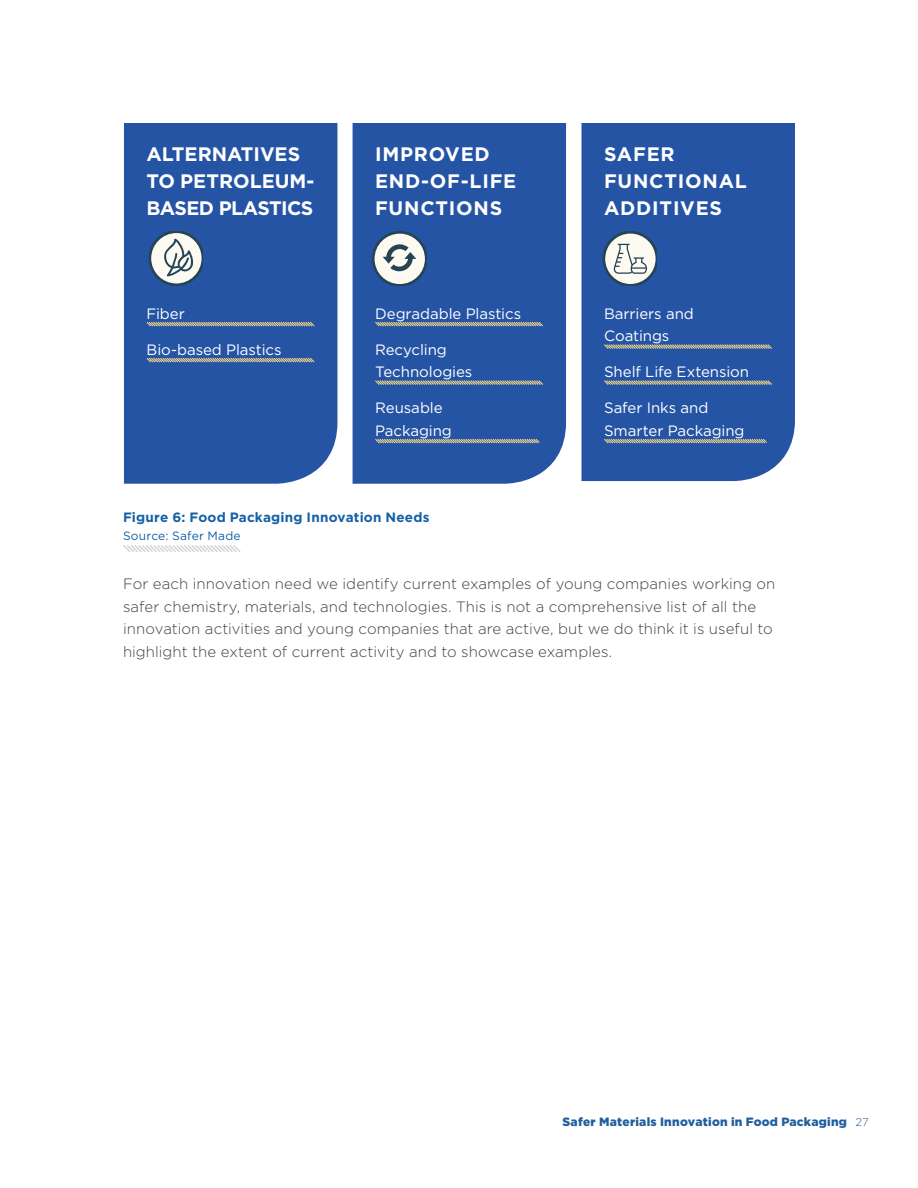
<style>
.page{position:relative;width:918px;height:1188px;background:#fff}
.page>*{position:absolute;margin:0;border:0;box-sizing:border-box;transform-origin:0 0}
.t1{font:700 19.5px/27px "Gotham";letter-spacing:.04em;color:#fff}
.t2{font:700 19.5px/27px "Gotham";color:#fff}
.t3{font:300 15px/22.5px "Gotham";letter-spacing:.005em;color:#404042}
.t4{font:15px/22.5px "Gotham";letter-spacing:-.005em;color:#fff}
.t5{font:700 13.5px "Gotham";letter-spacing:.015em;color:#1460a5}
.t6{font:900 12px "Gotham";letter-spacing:.02em;color:#215e9e}
.t7{font:12px "Gotham";letter-spacing:.02em;color:#1460a5}
.s1{font-weight:300;font-size:11.25px}
</style>
<div class="page">
<svg style="left:123px;top:545px;width:118px;height:7px"></svg>
<div style="left:124px;top:123px;width:214px;height:361px;background:#2654a5"></div>
<div style="left:352px;top:123px;width:215px;height:361px;background:#2654a5"></div>
<div style="left:581px;top:123px;width:214px;height:359px;background:#2654a5"></div>
<svg style="left:602px;top:232px;width:54px;height:54px"></svg>
<svg style="left:372px;top:232px;width:54px;height:54px"></svg>
<svg style="left:148px;top:232px;width:54px;height:54px"></svg>
<h1 class="t2" style="left:146px;top:141px;width:170px">ALTERNATIVES<br>TO PETROLEUM-<br>BASED PLASTICS</h1>
<p class="t4" style="left:146px;top:302px;width:40px">Fiber</p>
<p class="t4" style="left:146px;top:338px;width:137px">Bio-based Plastics</p>
<h1 class="t1" style="left:375px;top:141px;width:143px">IMPROVED<br>END-OF-LIFE<br>FUNCTIONS</h1>
<p class="t4" style="left:375px;top:302px;width:148px">Degradable Plastics</p>
<p class="t4" style="left:375px;top:338px;width:99px">Recycling<br>Technologies</p>
<p class="t4" style="left:375px;top:396px;width:78px">Reusable<br>Packaging</p>
<h1 class="t1" style="left:604px;top:141px;width:144px">SAFER<br>FUNCTIONAL<br>ADDITIVES</h1>
<p class="t4" style="left:604px;top:302px;width:91px">Barriers and<br>Coatings</p>
<p class="t4" style="left:604px;top:360px;width:147px">Shelf Life Extension</p>
<p class="t4" style="left:604px;top:396px;width:142px">Safer Inks and<br>Smarter Packaging</p>
<p class="t5" style="left:123px;top:508px;width:308px">Figure 6: Food Packaging Innovation Needs</p>
<p class="t7" style="left:123px;top:528px;width:119px">Source: Safer Made</p>
<p class="t3" style="left:123px;top:572px;width:654px">For each innovation need we identify current examples of young companies working on safer chemistry, materials, and technologies. This is not a comprehensive list of all the innovation activities and young companies that are active, but we do think it is useful to highlight the extent of current activity and to showcase examples.</p>
<p class="t6" style="left:563px;top:1113px;width:308px">Safer Materials Innovation in Food Packaging <span class="s1">27</span></p>
</div>
